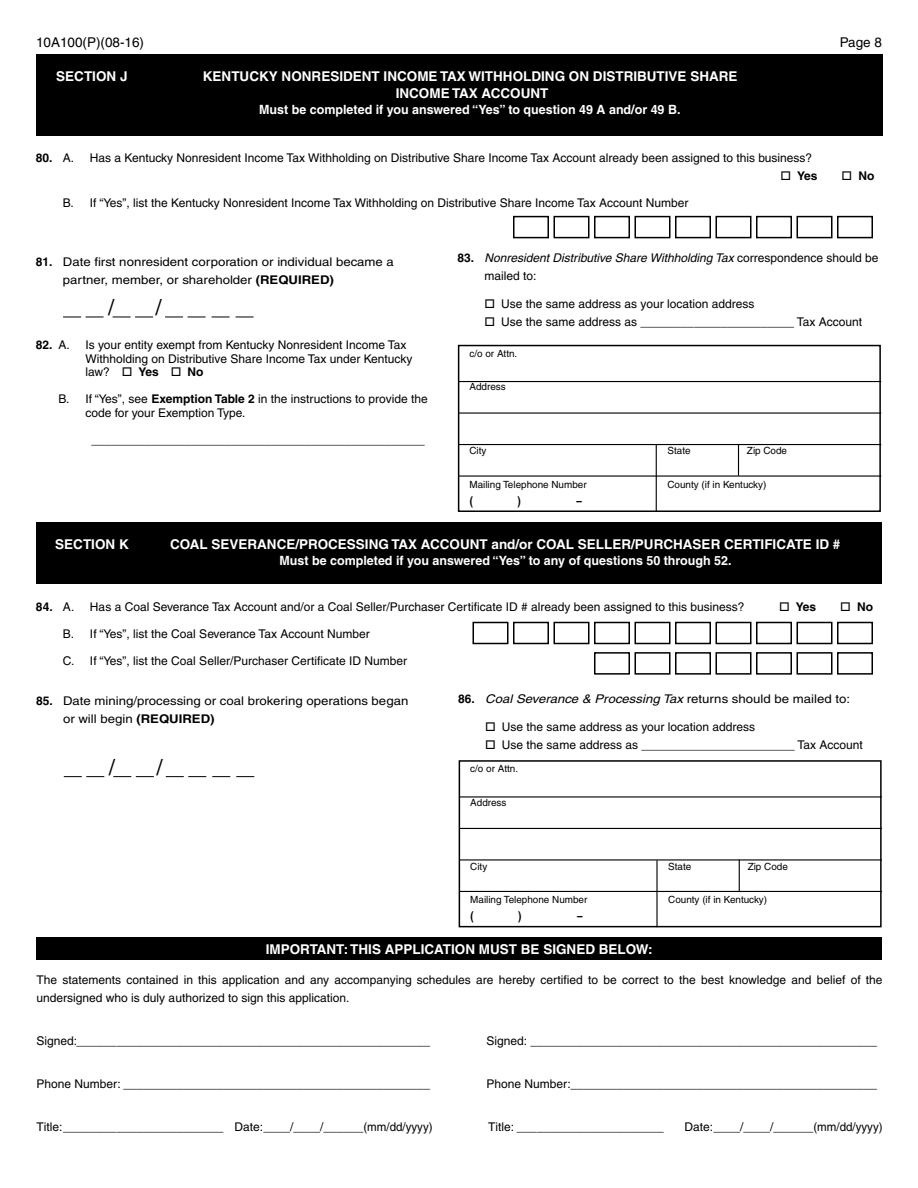
<style>
.page{position:relative;width:918px;height:1188px;background:#fff}
.page>*{position:absolute;margin:0;border:0;box-sizing:border-box;transform-origin:0 0}
.t1{font:22.5px "Univers";color:#000}
.t2{font:700 13.5px/17.2px "Helvetica";color:#fff;text-align:center}
.t3{font:13.5px "Helvetica";color:#000}
.t4{font:700 12.75px "Helvetica";color:#fff}
.t5{font:12px/13.5px "Helvetica";color:#000}
.t6{font:12px/18px "Helvetica";color:#000;scale:1.1 1}
.t7{font:italic 12px/18px "Helvetica";color:#000}
.t8{font:italic 12px "Helvetica";color:#000;scale:1.1 1}
.t9{font:700 12px "Helvetica";color:#000}
.t10{font:700 condensed 12px "Helvetica";color:#000}
.t11{font:9.9px "Helvetica";color:#000}
.s1{font-weight:400}
.s2{font-weight:700}
.s3{font-weight:700;font-style:normal}
.s4{font-style:normal}
</style>
<div class="page">
<div style="left:37px;top:54px;width:846px;height:82px;background:#000"></div>
<div style="left:513px;top:216px;width:36px;height:22px;border:2px solid #000"></div>
<div style="left:554px;top:216px;width:36px;height:22px;border:2px solid #000"></div>
<div style="left:594px;top:216px;width:36px;height:22px;border:2px solid #000"></div>
<div style="left:634px;top:216px;width:36px;height:22px;border:2px solid #000"></div>
<div style="left:675px;top:216px;width:36px;height:22px;border:2px solid #000"></div>
<div style="left:716px;top:216px;width:36px;height:22px;border:2px solid #000"></div>
<div style="left:756px;top:216px;width:36px;height:22px;border:2px solid #000"></div>
<div style="left:796px;top:216px;width:36px;height:22px;border:2px solid #000"></div>
<div style="left:837px;top:216px;width:36px;height:22px;border:2px solid #000"></div>
<svg style="left:63px;top:317px;width:41px;height:1px"></svg>
<svg style="left:113px;top:317px;width:40px;height:1px"></svg>
<svg style="left:165px;top:317px;width:41px;height:1px"></svg>
<svg style="left:212px;top:317px;width:18px;height:1px"></svg>
<svg style="left:236px;top:317px;width:18px;height:1px"></svg>
<div style="left:458px;top:345px;width:423px;height:167px;border:2px solid #000"></div>
<hr style="left:458px;top:381px;width:423px;height:1px;background:#000">
<hr style="left:458px;top:412px;width:423px;height:2px;background:#000">
<hr style="left:458px;top:444px;width:423px;height:1px;background:#000">
<hr style="left:458px;top:475px;width:423px;height:2px;background:#000">
<hr style="left:738px;top:444px;width:1px;height:32px;background:#000">
<hr style="left:656px;top:445px;width:1px;height:67px;background:#000">
<div style="left:36px;top:522px;width:846px;height:61px;background:#000"></div>
<svg style="left:64px;top:776px;width:40px;height:1px"></svg>
<svg style="left:113px;top:776px;width:41px;height:1px"></svg>
<svg style="left:166px;top:776px;width:40px;height:1px"></svg>
<svg style="left:212px;top:776px;width:18px;height:1px"></svg>
<svg style="left:236px;top:776px;width:18px;height:1px"></svg>
<div style="left:459px;top:760px;width:423px;height:167px;border:2px solid #000"></div>
<hr style="left:459px;top:796px;width:423px;height:2px;background:#000">
<hr style="left:459px;top:828px;width:423px;height:1px;background:#000">
<hr style="left:459px;top:859px;width:423px;height:2px;background:#000">
<hr style="left:459px;top:891px;width:423px;height:1px;background:#000">
<hr style="left:739px;top:860px;width:1px;height:31px;background:#000">
<hr style="left:656px;top:860px;width:2px;height:67px;background:#000">
<div style="left:594px;top:652px;width:36px;height:23px;border:2px solid #000"></div>
<div style="left:634px;top:652px;width:36px;height:23px;border:2px solid #000"></div>
<div style="left:675px;top:652px;width:36px;height:23px;border:2px solid #000"></div>
<div style="left:716px;top:652px;width:36px;height:23px;border:2px solid #000"></div>
<div style="left:756px;top:652px;width:36px;height:23px;border:2px solid #000"></div>
<div style="left:796px;top:652px;width:36px;height:23px;border:2px solid #000"></div>
<div style="left:837px;top:652px;width:36px;height:23px;border:2px solid #000"></div>
<div style="left:472px;top:622px;width:36px;height:22px;border:2px solid #000"></div>
<div style="left:513px;top:622px;width:36px;height:22px;border:2px solid #000"></div>
<div style="left:554px;top:622px;width:36px;height:22px;border:2px solid #000"></div>
<div style="left:594px;top:622px;width:36px;height:22px;border:2px solid #000"></div>
<div style="left:634px;top:622px;width:36px;height:22px;border:2px solid #000"></div>
<div style="left:675px;top:622px;width:36px;height:22px;border:2px solid #000"></div>
<div style="left:716px;top:622px;width:36px;height:22px;border:2px solid #000"></div>
<div style="left:756px;top:622px;width:36px;height:22px;border:2px solid #000"></div>
<div style="left:796px;top:622px;width:36px;height:22px;border:2px solid #000"></div>
<div style="left:837px;top:622px;width:36px;height:22px;border:2px solid #000"></div>
<div style="left:36px;top:938px;width:846px;height:22px;background:#000"></div>
<p class="t3" style="left:36px;top:35px;width:110px">10A100(P)(08-16)</p>
<p class="t3" style="left:840px;top:35px;width:44px">Page 8</p>
<p class="t2" style="left:56px;top:67px;width:73px">SECTION J</p>
<p class="t2" style="left:203px;top:67px;width:536px">KENTUCKY NONRESIDENT INCOME TAX WITHHOLDING ON DISTRIBUTIVE SHARE<br>INCOME TAX ACCOUNT</p>
<p class="t4" style="left:259px;top:102px;width:423px">Must be completed if you answered “Yes” to question 49 A and/or 49 B.</p>
<p class="t9" style="left:36px;top:151px;width:40px">80. <span class="s1">A.</span></p>
<p class="t5" style="left:90px;top:151px;width:724px">Has a Kentucky Nonresident Income Tax Withholding on Distributive Share Income Tax Account already been assigned to this business?</p>
<p class="t9" style="left:781px;top:169px;width:39px">□ Yes</p>
<p class="t9" style="left:842px;top:169px;width:34px">□ No</p>
<p class="t5" style="left:63px;top:196px;width:627px">B. If “Yes”, list the Kentucky Nonresident Income Tax Withholding on Distributive Share Income Tax Account Number</p>
<p class="t6" style="left:63px;top:253px;width:303px;text-indent:-27px"><span class="s2">81.</span> Date first nonresident corporation or individual became a partner, member, or shareholder <span class="s2">(REQUIRED)</span></p>
<h1 class="t1" style="left:108px;top:294px;width:8px">/</h1>
<h1 class="t1" style="left:156px;top:294px;width:8px">/</h1>
<p class="t9" style="left:36px;top:338px;width:35px">82. <span class="s1">A.</span></p>
<p class="t5" style="left:85px;top:338px;width:329px">Is your entity exempt from Kentucky Nonresident Income Tax<br>Withholding on Distributive Share Income Tax under Kentucky law? □ <span class="s2">Yes</span> □ <span class="s2">No</span></p>
<p class="t5" style="left:85px;top:392px;width:344px;text-indent:-27px">B. If “Yes”, see <span class="s2">Exemption Table 2</span> in the instructions to provide the code for your Exemption Type.</p>
<p class="t5" style="left:91px;top:433px;width:335px">__________________________________________________</p>
<p class="t7" style="left:485px;top:249px;width:395px;text-indent:-27px"><span class="s3">83.</span> Nonresident Distributive Share Withholding Tax <span class="s4">correspondence should be mailed to:</span></p>
<p class="t5" style="left:485px;top:297px;width:271px">□ Use the same address as your location address</p>
<p class="t5" style="left:485px;top:315px;width:379px">□ Use the same address as _______________________ Tax Account</p>
<p class="t11" style="left:469px;top:348px;width:49px">c/o or Attn.</p>
<p class="t11" style="left:469px;top:381px;width:38px">Address</p>
<p class="t11" style="left:469px;top:445px;width:19px">City</p>
<p class="t11" style="left:667px;top:445px;width:25px">State</p>
<p class="t11" style="left:747px;top:445px;width:42px">Zip Code</p>
<p class="t11" style="left:469px;top:479px;width:119px">Mailing Telephone Number</p>
<p class="t11" style="left:667px;top:479px;width:100px">County (if in Kentucky)</p>
<p class="t10" style="left:470px;top:493px;width:5px">(</p>
<p class="t10" style="left:517px;top:493px;width:5px">)</p>
<p class="t10" style="left:576px;top:493px;width:7px">–</p>
<p class="t2" style="left:55px;top:535px;width:75px">SECTION K</p>
<p class="t2" style="left:170px;top:535px;width:672px">COAL SEVERANCE/PROCESSING TAX ACCOUNT and/or COAL SELLER/PURCHASER CERTIFICATE ID #</p>
<p class="t4" style="left:279px;top:552px;width:454px">Must be completed if you answered “Yes” to any of questions 50 through 52.</p>
<p class="t9" style="left:36px;top:599px;width:40px">84. <span class="s1">A.</span></p>
<p class="t5" style="left:90px;top:600px;width:656px">Has a Coal Severance Tax Account and/or a Coal Seller/Purchaser Certificate ID # already been assigned to this business?</p>
<p class="t9" style="left:779px;top:599px;width:39px">□ Yes</p>
<p class="t9" style="left:840px;top:599px;width:34px">□ No</p>
<p class="t5" style="left:63px;top:627px;width:308px">B. If “Yes”, list the Coal Severance Tax Account Number</p>
<p class="t5" style="left:63px;top:654px;width:346px">C. If “Yes”, list the Coal Seller/Purchaser Certificate ID Number</p>
<p class="t8" style="left:458px;top:692px;width:358px"><span class="s3">86.</span> Coal Severance &amp; Processing Tax <span class="s4">returns should be mailed to:</span></p>
<p class="t5" style="left:485px;top:720px;width:271px">□ Use the same address as your location address</p>
<p class="t5" style="left:485px;top:738px;width:379px">□ Use the same address as _______________________ Tax Account</p>
<p class="t6" style="left:63px;top:692px;width:315px;text-indent:-27px"><span class="s2">85.</span> Date mining/processing or coal brokering operations began or will begin <span class="s2">(REQUIRED)</span></p>
<h1 class="t1" style="left:109px;top:754px;width:8px">/</h1>
<h1 class="t1" style="left:156px;top:754px;width:8px">/</h1>
<p class="t11" style="left:470px;top:763px;width:49px">c/o or Attn.</p>
<p class="t11" style="left:470px;top:796px;width:38px">Address</p>
<p class="t11" style="left:470px;top:861px;width:19px">City</p>
<p class="t11" style="left:668px;top:861px;width:25px">State</p>
<p class="t11" style="left:748px;top:861px;width:42px">Zip Code</p>
<p class="t11" style="left:470px;top:894px;width:119px">Mailing Telephone Number</p>
<p class="t11" style="left:668px;top:894px;width:100px">County (if in Kentucky)</p>
<p class="t10" style="left:471px;top:909px;width:5px">(</p>
<p class="t10" style="left:518px;top:909px;width:5px">)</p>
<p class="t10" style="left:577px;top:909px;width:7px">–</p>
<p class="t2" style="left:266px;top:941px;width:389px">IMPORTANT: THIS APPLICATION MUST BE SIGNED BELOW:</p>
<p class="t5" style="left:37px;top:970px;width:847px;line-height:18px">The statements contained in this application and any accompanying schedules are hereby certified to be correct to the best knowledge and belief of the undersigned who is duly authorized to sign this application.</p>
<p class="t5" style="left:37px;top:1034px;width:395px">Signed:_____________________________________________________</p>
<p class="t5" style="left:487px;top:1034px;width:392px">Signed: ____________________________________________________</p>
<p class="t5" style="left:37px;top:1077px;width:395px">Phone Number: ______________________________________________</p>
<p class="t5" style="left:487px;top:1077px;width:392px">Phone Number:______________________________________________</p>
<p class="t5" style="left:37px;top:1120px;width:397px">Title:________________________ Date:____/____/______(mm/dd/yyyy)</p>
<p class="t5" style="left:488px;top:1120px;width:177px">Title: ______________________</p>
<p class="t5" style="left:685px;top:1120px;width:200px">Date:____/____/______(mm/dd/yyyy)</p>
</div>
